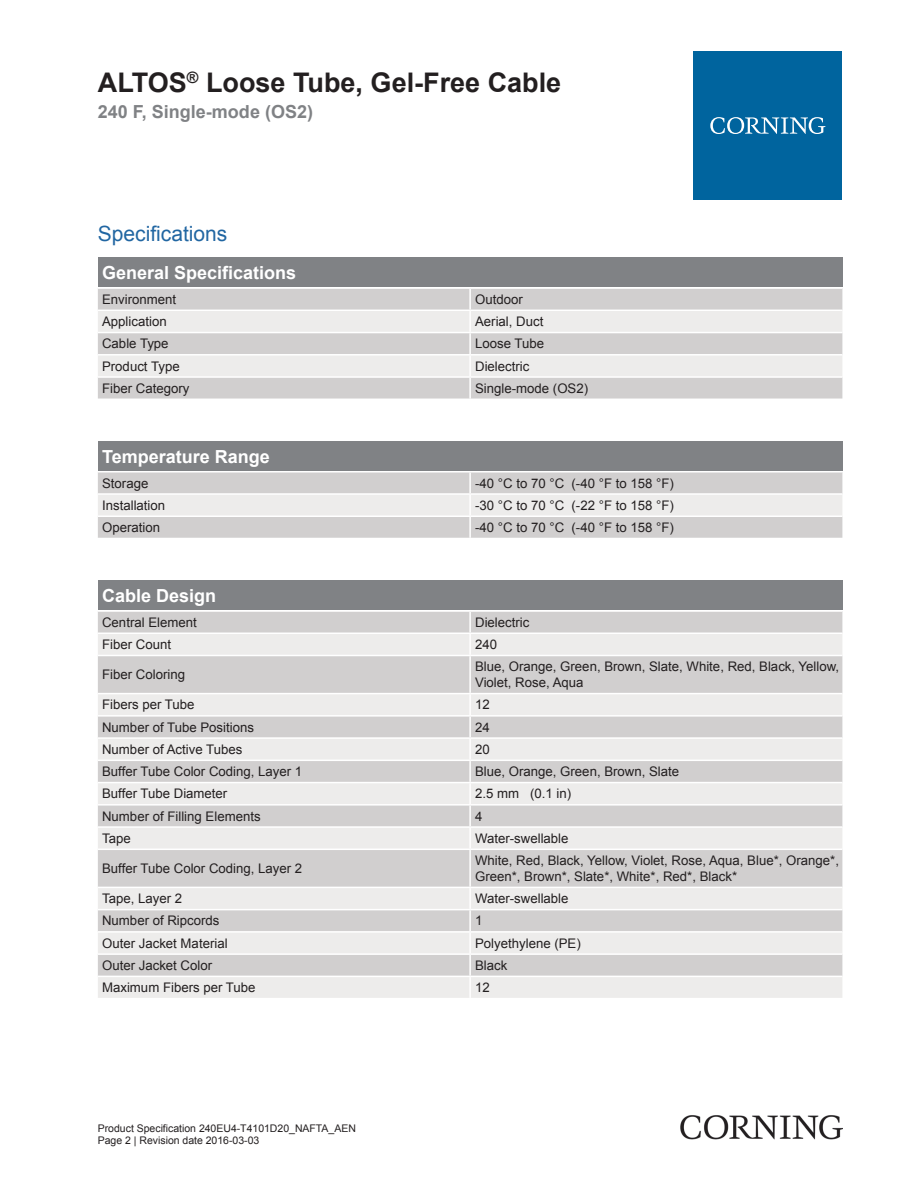
<style>
.page{position:relative;width:919px;height:1187px;background:#fff}
.page>*{position:absolute;margin:0;border:0;box-sizing:border-box;transform-origin:0 0}
.t1{font:700 27px "Arial";color:#231f20}
.t2{font:21px "Arial";color:#2166a2}
.t3{font:700 18px "Arial";color:#fff}
.t4{font:700 18px "Arial";color:#808285}
.t5{font:13.2px/15.9px "Arial";color:#231f20}
.t6{font:10.5px/12.6px "Arial";color:#231f20}
</style>
<div class="page">
<div style="left:98px;top:257px;width:744px;height:30px;background:#808285"></div>
<div style="left:98px;top:289px;width:744px;height:109px;background:#d1cfcf"></div>
<svg style="left:98px;top:311px;width:744px;height:65px;background:#e4e2e2"></svg>
<hr style="left:469px;top:289px;width:2px;height:20px;background:#fff">
<hr style="left:469px;top:311px;width:2px;height:21px;background:#fff">
<hr style="left:469px;top:333px;width:2px;height:21px;background:#fff">
<hr style="left:469px;top:355px;width:2px;height:21px;background:#fff">
<hr style="left:469px;top:378px;width:2px;height:20px;background:#fff">
<hr style="left:98px;top:309px;width:372px;height:2px;background:#fff">
<hr style="left:470px;top:309px;width:372px;height:2px;background:#fff">
<hr style="left:98px;top:332px;width:372px;height:1px;background:#fff">
<hr style="left:470px;top:332px;width:372px;height:1px;background:#fff">
<hr style="left:98px;top:354px;width:372px;height:1px;background:#fff">
<hr style="left:470px;top:354px;width:372px;height:1px;background:#fff">
<hr style="left:98px;top:376px;width:372px;height:2px;background:#fff">
<hr style="left:470px;top:376px;width:372px;height:2px;background:#fff">
<div style="left:98px;top:441px;width:744px;height:30px;background:#808285"></div>
<div style="left:98px;top:472px;width:744px;height:65px;background:#d1cfcf"></div>
<div style="left:98px;top:494px;width:744px;height:21px;background:#edeceb"></div>
<hr style="left:469px;top:472px;width:2px;height:21px;background:#fff">
<hr style="left:469px;top:494px;width:2px;height:21px;background:#fff">
<hr style="left:469px;top:517px;width:2px;height:20px;background:#fff">
<hr style="left:98px;top:493px;width:372px;height:1px;background:#fff">
<hr style="left:470px;top:493px;width:372px;height:1px;background:#fff">
<hr style="left:98px;top:515px;width:372px;height:2px;background:#fff">
<hr style="left:470px;top:515px;width:372px;height:2px;background:#fff">
<div style="left:98px;top:580px;width:744px;height:30px;background:#808285"></div>
<div style="left:98px;top:611px;width:744px;height:21px;background:#d1cfcf"></div>
<svg style="left:98px;top:634px;width:744px;height:363px;background:#dfdddd"></svg>
<hr style="left:469px;top:611px;width:2px;height:21px;background:#fff">
<hr style="left:469px;top:634px;width:2px;height:20px;background:#fff">
<hr style="left:469px;top:656px;width:2px;height:36px;background:#fff">
<hr style="left:469px;top:694px;width:2px;height:21px;background:#fff">
<hr style="left:469px;top:716px;width:2px;height:21px;background:#fff">
<hr style="left:469px;top:738px;width:2px;height:21px;background:#fff">
<hr style="left:469px;top:761px;width:2px;height:20px;background:#fff">
<hr style="left:469px;top:783px;width:2px;height:21px;background:#fff">
<hr style="left:469px;top:805px;width:2px;height:21px;background:#fff">
<hr style="left:469px;top:827px;width:2px;height:21px;background:#fff">
<hr style="left:469px;top:850px;width:2px;height:36px;background:#fff">
<hr style="left:469px;top:888px;width:2px;height:20px;background:#fff">
<hr style="left:469px;top:910px;width:2px;height:21px;background:#fff">
<hr style="left:469px;top:932px;width:2px;height:21px;background:#fff">
<hr style="left:469px;top:954px;width:2px;height:21px;background:#fff">
<hr style="left:469px;top:977px;width:2px;height:20px;background:#fff">
<hr style="left:98px;top:654px;width:372px;height:2px;background:#fff">
<hr style="left:470px;top:654px;width:372px;height:2px;background:#fff">
<hr style="left:98px;top:692px;width:372px;height:2px;background:#fff">
<hr style="left:470px;top:692px;width:372px;height:2px;background:#fff">
<hr style="left:98px;top:715px;width:372px;height:1px;background:#fff">
<hr style="left:470px;top:715px;width:372px;height:1px;background:#fff">
<hr style="left:98px;top:737px;width:372px;height:1px;background:#fff">
<hr style="left:470px;top:737px;width:372px;height:1px;background:#fff">
<hr style="left:98px;top:759px;width:372px;height:2px;background:#fff">
<hr style="left:470px;top:759px;width:372px;height:2px;background:#fff">
<hr style="left:98px;top:781px;width:372px;height:2px;background:#fff">
<hr style="left:470px;top:781px;width:372px;height:2px;background:#fff">
<hr style="left:98px;top:804px;width:372px;height:1px;background:#fff">
<hr style="left:470px;top:804px;width:372px;height:1px;background:#fff">
<hr style="left:98px;top:826px;width:372px;height:1px;background:#fff">
<hr style="left:470px;top:826px;width:372px;height:1px;background:#fff">
<hr style="left:98px;top:848px;width:372px;height:2px;background:#fff">
<hr style="left:470px;top:848px;width:372px;height:2px;background:#fff">
<hr style="left:98px;top:886px;width:372px;height:2px;background:#fff">
<hr style="left:470px;top:886px;width:372px;height:2px;background:#fff">
<hr style="left:98px;top:908px;width:372px;height:2px;background:#fff">
<hr style="left:470px;top:908px;width:372px;height:2px;background:#fff">
<hr style="left:98px;top:931px;width:372px;height:1px;background:#fff">
<hr style="left:470px;top:931px;width:372px;height:1px;background:#fff">
<hr style="left:98px;top:953px;width:372px;height:1px;background:#fff">
<hr style="left:470px;top:953px;width:372px;height:1px;background:#fff">
<hr style="left:98px;top:975px;width:372px;height:2px;background:#fff">
<hr style="left:470px;top:975px;width:372px;height:2px;background:#fff">
<div style="left:693px;top:51px;width:149px;height:149px;background:#00649e"></div>
<svg style="left:710px;top:117px;width:115px;height:17px"></svg>
<img style="left:680px;top:1115px;width:162px;height:24px">
<h1 class="t1" style="left:98px;top:64px;width:465px">ALTOS<sup>®</sup> Loose Tube, Gel-Free Cable</h1>
<h3 class="t4" style="left:98px;top:100px;width:217px">240 F, Single-mode (OS2)</h3>
<h2 class="t2" style="left:98px;top:219px;width:131px">Specifications</h2>
<h3 class="t3" style="left:102px;top:260px;width:196px">General Specifications</h3>
<p class="t5" style="left:102px;top:291px;width:76px">Environment</p>
<p class="t5" style="left:475px;top:291px;width:49px">Outdoor</p>
<p class="t5" style="left:102px;top:314px;width:66px">Application</p>
<p class="t5" style="left:475px;top:314px;width:70px">Aerial, Duct</p>
<p class="t5" style="left:102px;top:336px;width:68px">Cable Type</p>
<p class="t5" style="left:475px;top:336px;width:70px">Loose Tube</p>
<p class="t5" style="left:102px;top:358px;width:79px">Product Type</p>
<p class="t5" style="left:475px;top:358px;width:56px">Dielectric</p>
<p class="t5" style="left:102px;top:380px;width:89px">Fiber Category</p>
<p class="t5" style="left:475px;top:380px;width:114px">Single-mode (OS2)</p>
<h3 class="t3" style="left:102px;top:444px;width:169px">Temperature Range</h3>
<p class="t5" style="left:102px;top:475px;width:48px">Storage</p>
<p class="t5" style="left:475px;top:475px;width:200px">-40 °C to 70 °C (-40 °F to 158 °F)</p>
<p class="t5" style="left:102px;top:497px;width:65px">Installation</p>
<p class="t5" style="left:475px;top:497px;width:200px">-30 °C to 70 °C (-22 °F to 158 °F)</p>
<p class="t5" style="left:102px;top:519px;width:59px">Operation</p>
<p class="t5" style="left:475px;top:519px;width:200px">-40 °C to 70 °C (-40 °F to 158 °F)</p>
<h3 class="t3" style="left:102px;top:583px;width:116px">Cable Design</h3>
<p class="t5" style="left:102px;top:614px;width:96px">Central Element</p>
<p class="t5" style="left:475px;top:614px;width:56px">Dielectric</p>
<p class="t5" style="left:102px;top:636px;width:70px">Fiber Count</p>
<p class="t5" style="left:475px;top:636px;width:24px">240</p>
<p class="t5" style="left:102px;top:666px;width:84px">Fiber Coloring</p>
<p class="t5" style="left:475px;top:659px;width:365px">Blue, Orange, Green, Brown, Slate, White, Red, Black, Yellow,<br>Violet, Rose, Aqua</p>
<p class="t5" style="left:102px;top:697px;width:94px">Fibers per Tube</p>
<p class="t5" style="left:475px;top:697px;width:16px">12</p>
<p class="t5" style="left:102px;top:719px;width:153px">Number of Tube Positions</p>
<p class="t5" style="left:475px;top:719px;width:16px">24</p>
<p class="t5" style="left:102px;top:741px;width:142px">Number of Active Tubes</p>
<p class="t5" style="left:475px;top:741px;width:16px">20</p>
<p class="t5" style="left:102px;top:763px;width:202px">Buffer Tube Color Coding, Layer 1</p>
<p class="t5" style="left:475px;top:763px;width:205px">Blue, Orange, Green, Brown, Slate</p>
<p class="t5" style="left:102px;top:785px;width:127px">Buffer Tube Diameter</p>
<p class="t5" style="left:475px;top:785px;width:98px">2.5 mm (0.1 in)</p>
<p class="t5" style="left:102px;top:808px;width:160px">Number of Filling Elements</p>
<p class="t5" style="left:475px;top:808px;width:9px">4</p>
<p class="t5" style="left:102px;top:830px;width:30px">Tape</p>
<p class="t5" style="left:475px;top:830px;width:95px">Water-swellable</p>
<p class="t5" style="left:102px;top:860px;width:202px">Buffer Tube Color Coding, Layer 2</p>
<p class="t5" style="left:475px;top:852px;width:365px">White, Red, Black, Yellow, Violet, Rose, Aqua, Blue*, Orange*,<br>Green*, Brown*, Slate*, White*, Red*, Black*</p>
<p class="t5" style="left:102px;top:890px;width:81px">Tape, Layer 2</p>
<p class="t5" style="left:475px;top:890px;width:95px">Water-swellable</p>
<p class="t5" style="left:102px;top:912px;width:119px">Number of Ripcords</p>
<p class="t5" style="left:475px;top:912px;width:9px">1</p>
<p class="t5" style="left:102px;top:935px;width:127px">Outer Jacket Material</p>
<p class="t5" style="left:475px;top:935px;width:107px">Polyethylene (PE)</p>
<p class="t5" style="left:102px;top:957px;width:112px">Outer Jacket Color</p>
<p class="t5" style="left:475px;top:957px;width:34px">Black</p>
<p class="t5" style="left:102px;top:979px;width:155px">Maximum Fibers per Tube</p>
<p class="t5" style="left:475px;top:979px;width:16px">12</p>
<p class="t6" style="left:98px;top:1121px;width:259px">Product Specification 240EU4-T4101D20_NAFTA_AEN<br>Page 2 | Revision date 2016-03-03</p>
</div>
